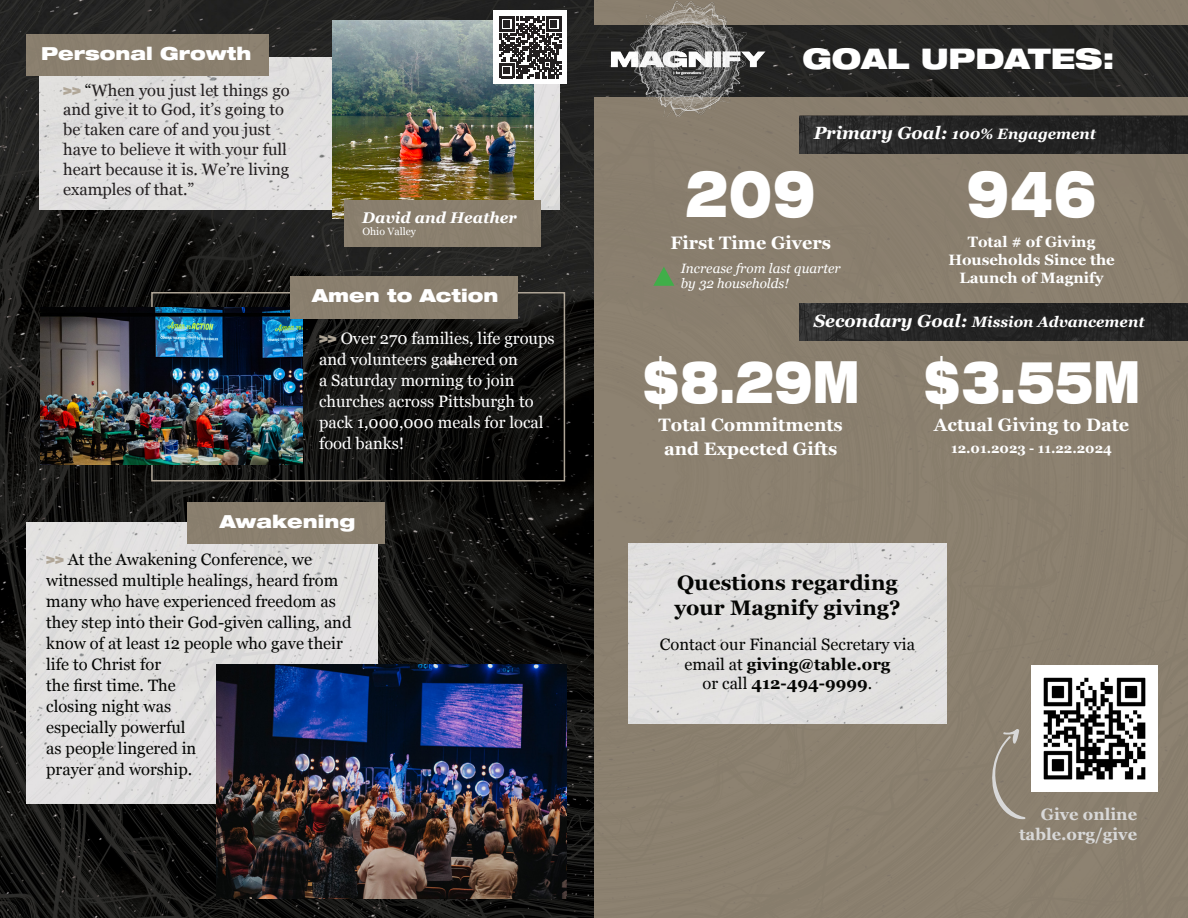
<style>
.page{position:relative;width:1188px;height:918px;background:#fff}
.page>*{position:absolute;margin:0;border:0;box-sizing:border-box;transform-origin:0 0}
.t1{font:900 expanded 64.8px "Helvetica Neue LT Std";letter-spacing:.02em;color:#fff;scale:.68 1}
.t2{font:900 expanded 58.5px "Helvetica Neue LT Std";color:#fff;scale:.68 1}
.t3{font:900 expanded 28.5px "Helvetica Neue LT Std";color:#fff}
.t4{font:700 21px "Georgia";color:#040503}
.t5{font:700 18px "Georgia";color:#fff}
.t6{font:900 expanded 18px "Helvetica Neue LT Std";color:#fff}
.t7{font:16.5px/21px "Georgia";color:#040503}
.t8{font:16.5px/19.8px "Georgia";color:#231f20}
.t9{font:16.5px/21px "Georgia";color:#fff}
.t10{font:700 16.5px "Georgia";color:#d8d8d8}
.t11{font:700 16.5px "Georgia";color:#040503}
.t12{font:italic 700 15.45px "Georgia";color:#fff}
.t13{font:italic 700 15px "Georgia";color:#fff}
.t14{font:700 15px/18px "Georgia";color:#fff;text-align:center}
.t15{font:italic 13.5px "Georgia";color:#fff}
.t16{font:700 13.5px "Georgia";color:#fff}
.t17{font:10.5px "Georgia";color:#fff}
.s1{font-family:"Druk Wide";font-weight:800;color:#b0a697}
.s2{color:#040503}
.s3{font-size:17.7px}
.s4{font-weight:700}
.s5{font-weight:400}
</style>
<div class="page">
<img style="left:0;top:0;width:1188px;height:918px">
<div style="left:39px;top:58px;width:520px;height:152px;background:#e1dfdf"></div>
<div style="left:26px;top:35px;width:242px;height:41px;background:#8a7f6e"></div>
<img style="left:26px;top:523px;width:352px;height:280px">
<div style="left:188px;top:502px;width:197px;height:41px;background:#8a7f6e"></div>
<img style="left:332px;top:20px;width:201px;height:199px">
<div style="left:345px;top:200px;width:195px;height:47px;background:#8a7f6e"></div>
<img style="left:216px;top:664px;width:351px;height:235px">
<div style="left:151px;top:292px;width:414px;height:190px;border:2px solid #b0a697"></div>
<img style="left:40px;top:308px;width:262px;height:156px">
<div style="left:291px;top:276px;width:226px;height:43px;background:#8a7f6e"></div>
<div style="left:494px;top:11px;width:73px;height:73px;background:#fff"></div>
<svg style="left:499px;top:17px;width:62px;height:61px"></svg>
<div style="left:594px;top:97px;width:594px;height:821px;background:#8a7f6e"></div>
<img style="left:799px;top:116px;width:389px;height:37px">
<img style="left:799px;top:303px;width:389px;height:38px">
<div style="left:594px;top:0;width:594px;height:24px;background:#897e6e"></div>
<img style="left:600px;top:0;width:180px;height:117px">
<svg style="left:653px;top:267px;width:21px;height:19px"></svg>
<div style="left:628px;top:543px;width:319px;height:181px;background:#e1e0df"></div>
<img style="left:1031px;top:666px;width:126px;height:126px">
<svg style="left:991px;top:728px;width:35px;height:91px;background:#938a7b"></svg>
<p class="t6" style="left:41px;top:42px;width:212px">Personal Growth</p>
<p class="t8" style="left:63px;top:79px;width:228px"><span class="s1">&gt;&gt;</span> <span class="s2">“</span>When you just let things go and give it to God, it’s going to be taken care of and you just have to believe it with your full heart because it is. We’re living examples of that.”</p>
<p class="t12" style="left:362px;top:207px;width:156px">David and Heather</p>
<p class="t17" style="left:362px;top:223px;width:55px">Ohio Valley</p>
<p class="t6" style="left:312px;top:284px;width:188px">Amen to Action</p>
<p class="t9" style="left:319px;top:327px;width:237px"><span class="s1">&gt;&gt;</span> Over 270 families, life groups and volunteers gathered on<br>a Saturday morning to join churches across Pittsburgh to pack 1,000,000 meals for local food banks!</p>
<p class="t6" style="left:220px;top:510px;width:137px">Awakening</p>
<p class="t7" style="left:46px;top:548px;width:307px"><span class="s1">&gt;&gt;</span> At the Awakening Conference, we witnessed multiple healings, heard from many who have experienced freedom as they step into their God-given calling, and know of at least 12 people who gave their life to Christ for<br>the first time. The<br>closing night was<br>especially powerful<br>as people lingered in<br>prayer and worship.</p>
<p class="t3" style="left:802px;top:40px;width:313px">GOAL UPDATES:</p>
<p class="t13" style="left:814px;top:122px;width:284px"><span class="s3">Primary Goal:</span> 100% Engagement</p>
<p class="t1" style="left:686px;top:152px;width:193px">209</p>
<p class="t5" style="left:670px;top:229px;width:162px">First Time Givers</p>
<p class="t15" style="left:681px;top:259px;width:162px">Increase from last quarter</p>
<p class="t15" style="left:681px;top:274px;width:110px">by 32 households!</p>
<p class="t1" style="left:966px;top:152px;width:193px">946</p>
<p class="t14" style="left:968px;top:232px;width:129px">Total # of Giving</p>
<p class="t14" style="left:948px;top:250px;width:168px">Households Since the<br>Launch of Magnify</p>
<p class="t13" style="left:814px;top:310px;width:332px"><span class="s3">Secondary Goal:</span> Mission Advancement</p>
<p class="t2" style="left:642px;top:344px;width:322px">$8.29M</p>
<p class="t5" style="left:659px;top:412px;width:186px">Total Commitments</p>
<p class="t5" style="left:664px;top:436px;width:175px">and Expected Gifts</p>
<p class="t2" style="left:923px;top:344px;width:322px">$3.55M</p>
<p class="t5" style="left:934px;top:412px;width:197px">Actual Giving to Date</p>
<p class="t16" style="left:951px;top:438px;width:162px">12.01.2023 - 11.22.2024</p>
<p class="t4" style="left:677px;top:567px;width:222px">Questions regarding</p>
<p class="t4" style="left:674px;top:592px;width:228px">your Magnify giving?</p>
<p class="t7" style="left:660px;top:633px;width:257px;line-height:19.8px;text-align:center">Contact our Financial Secretary via email at <span class="s4">giving@table.org</span></p>
<p class="t11" style="left:703px;top:671px;width:171px"><span class="s5">or call</span> 412-494-9999<span class="s5">.</span></p>
<p class="t10" style="left:1041px;top:802px;width:98px">Give online</p>
<p class="t10" style="left:1019px;top:822px;width:120px">table.org/give</p>
</div>
